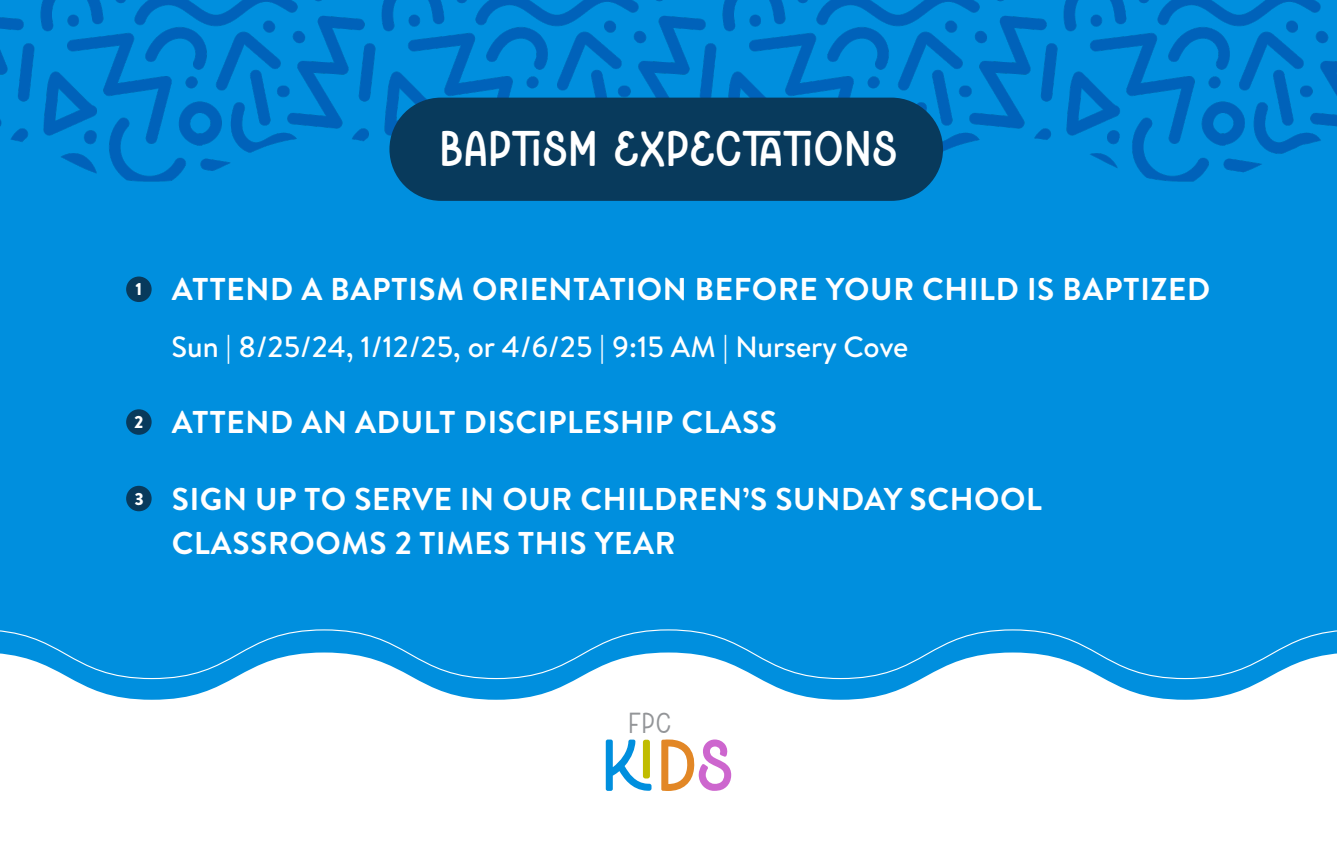
<style>
.page{position:relative;width:1337px;height:851px;background:#fff}
.page>*{position:absolute;margin:0;border:0;box-sizing:border-box;transform-origin:0 0}
.t1{font:700 49.5px "Kindred";letter-spacing:.01em;color:#fff}
.Body_Text{font:700 31.5px "Brandon Text";letter-spacing:.02em;color:#fff}
.Body_Text-2{font:500 29.25px "Brandon Text";color:#fff}
.t2{font:300 29.03px "Kindred";color:#939598}
.Body_Text-3{font:900 17.1px "Brandon Text";color:#fff}
</style>
<div class="page">
<div style="left:0;top:183px;width:1336px;height:516px;background:#008fde"></div>
<img style="left:0;top:0;width:1336px;height:183px">
<svg style="left:606px;top:739px;width:45px;height:51px"></svg>
<div style="left:643px;top:739px;width:7px;height:39px;background:#c0bc00;border-radius:3px"></div>
<svg style="left:661px;top:739px;width:70px;height:52px"></svg>
<svg style="left:0;top:628px;width:1336px;height:51px"></svg>
<div style="left:389px;top:98px;width:554px;height:103px;background:#083a5c;border-radius:52px"></div>
<div style="left:126px;top:276px;width:26px;height:26px;background:#083a5c;border-radius:50%"></div>
<div style="left:126px;top:409px;width:26px;height:26px;background:#083a5c;border-radius:50%"></div>
<div style="left:126px;top:486px;width:26px;height:25px;background:#083a5c;border-radius:50%"></div>
<p class="t1" style="left:439px;top:111px;width:459px">BAPTISM EXPECTATIONS</p>
<p class="Body_Text-3" style="left:135px;top:277px;width:8px">1</p>
<p class="Body_Text" style="left:172px;top:267px;width:1039px">ATTEND A BAPTISM ORIENTATION BEFORE YOUR CHILD IS BAPTIZED</p>
<p class="Body_Text-2" style="left:172px;top:326px;width:738px">Sun | 8/25/24, 1/12/25, or 4/6/25 | 9:15 AM | Nursery Cove</p>
<p class="Body_Text-3" style="left:134px;top:410px;width:11px">2</p>
<p class="Body_Text" style="left:172px;top:400px;width:606px">ATTEND AN ADULT DISCIPLESHIP CLASS</p>
<p class="Body_Text-3" style="left:134px;top:486px;width:11px">3</p>
<p class="Body_Text" style="left:172px;top:477px;width:871px">SIGN UP TO SERVE IN OUR CHILDREN’S SUNDAY SCHOOL</p>
<p class="Body_Text" style="left:172px;top:521px;width:505px">CLASSROOMS 2 TIMES THIS YEAR</p>
<p class="t2" style="left:628px;top:701px;width:45px">FPC</p>
</div>
